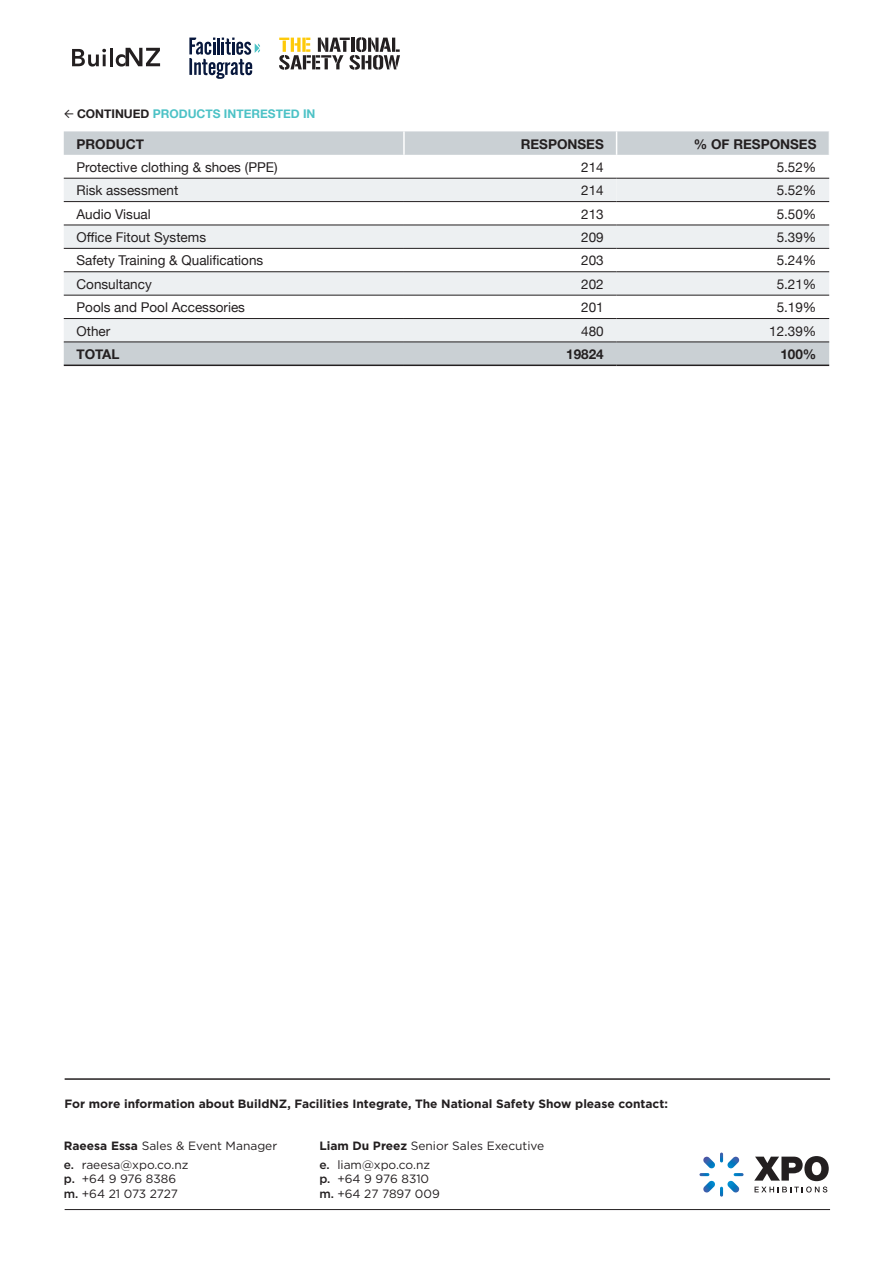
<style>
.page{position:relative;width:893px;height:1263px;background:#fff}
.page>*{position:absolute;margin:0;border:0;box-sizing:border-box;transform-origin:0 0}
.t1{font:13.5px "Helvetica Neue";color:#231f20}
.t2{font:700 13.5px "Helvetica Neue";color:#231f20}
.t3{font:12px/14.4px "Gotham";color:#231f20}
.t4{font:700 12px "Gotham";color:#231f20}
.t5{font:700 12px "Helvetica Neue";color:#4dc2c6}
.s1{font-family:"DIN2014";font-weight:600;color:#231f20}
.s2{color:#231f20}
.s3{font-weight:700}
.s4{font-weight:500}
</style>
<div class="page">
<svg style="left:64px;top:179px;width:765px;height:163px;fill:#edf0f2"></svg>
<div style="left:64px;top:343px;width:765px;height:22px;background:#cad0d4"></div>
<hr style="left:64px;top:201px;width:340px;height:1px;background:#231f20">
<hr style="left:404px;top:201px;width:213px;height:1px;background:#231f20">
<hr style="left:617px;top:201px;width:212px;height:1px;background:#231f20">
<hr style="left:64px;top:225px;width:340px;height:1px;background:#231f20">
<hr style="left:404px;top:225px;width:213px;height:1px;background:#231f20">
<hr style="left:617px;top:225px;width:212px;height:1px;background:#231f20">
<hr style="left:64px;top:248px;width:340px;height:1px;background:#231f20">
<hr style="left:404px;top:248px;width:213px;height:1px;background:#231f20">
<hr style="left:617px;top:248px;width:212px;height:1px;background:#231f20">
<hr style="left:64px;top:271px;width:340px;height:1px;background:#231f20">
<hr style="left:404px;top:271px;width:213px;height:1px;background:#231f20">
<hr style="left:617px;top:271px;width:212px;height:1px;background:#231f20">
<hr style="left:64px;top:295px;width:340px;height:1px;background:#231f20">
<hr style="left:404px;top:295px;width:213px;height:1px;background:#231f20">
<hr style="left:617px;top:295px;width:212px;height:1px;background:#231f20">
<hr style="left:64px;top:318px;width:340px;height:1px;background:#231f20">
<hr style="left:404px;top:318px;width:213px;height:1px;background:#231f20">
<hr style="left:617px;top:318px;width:212px;height:1px;background:#231f20">
<hr style="left:64px;top:342px;width:340px;height:1px;background:#231f20">
<hr style="left:404px;top:342px;width:213px;height:1px;background:#231f20">
<hr style="left:617px;top:342px;width:212px;height:1px;background:#231f20">
<hr style="left:64px;top:365px;width:340px;height:1px;background:#231f20">
<hr style="left:404px;top:365px;width:213px;height:1px;background:#231f20">
<hr style="left:617px;top:365px;width:212px;height:1px;background:#231f20">
<svg style="left:64px;top:131px;width:765px;height:24px"></svg>
<hr style="left:64px;top:178px;width:340px;height:1px;background:#231f20">
<hr style="left:404px;top:178px;width:213px;height:1px;background:#231f20">
<hr style="left:617px;top:178px;width:212px;height:1px;background:#231f20">
<svg style="left:699px;top:1152px;width:45px;height:44px"></svg>
<svg style="left:754px;top:1156px;width:75px;height:36px"></svg>
<hr style="left:65px;top:1078px;width:765px;height:2px;background:#231f20">
<hr style="left:65px;top:1209px;width:765px;height:1px;background:#231f20">
<svg style="left:189px;top:38px;width:71px;height:41px"></svg>
<svg style="left:72px;top:47px;width:89px;height:20px"></svg>
<svg style="left:279px;top:37px;width:121px;height:33px"></svg>
<p class="t5" style="left:64px;top:104px;width:253px"><span class="s1">←</span> <span class="s2">CONTINUED</span> PRODUCTS INTERESTED IN</p>
<p class="t2" style="left:77px;top:133px;width:69px">PRODUCT</p>
<p class="t2" style="left:521px;top:133px;width:85px">RESPONSES</p>
<p class="t2" style="left:694px;top:133px;width:124px">% OF RESPONSES</p>
<p class="t1" style="left:77px;top:157px;width:203px">Protective clothing &amp; shoes (PPE)</p>
<p class="t1" style="left:581px;top:157px;width:24px">214</p>
<p class="t1" style="left:777px;top:157px;width:41px">5.52%</p>
<p class="t1" style="left:77px;top:181px;width:103px">Risk assessment</p>
<p class="t1" style="left:581px;top:181px;width:24px">214</p>
<p class="t1" style="left:777px;top:181px;width:41px">5.52%</p>
<p class="t1" style="left:77px;top:204px;width:76px">Audio Visual</p>
<p class="t1" style="left:581px;top:204px;width:24px">213</p>
<p class="t1" style="left:777px;top:204px;width:41px">5.50%</p>
<p class="t1" style="left:77px;top:228px;width:131px">Office Fitout Systems</p>
<p class="t1" style="left:581px;top:228px;width:24px">209</p>
<p class="t1" style="left:777px;top:228px;width:41px">5.39%</p>
<p class="t1" style="left:77px;top:251px;width:188px">Safety Training &amp; Qualifications</p>
<p class="t1" style="left:581px;top:251px;width:24px">203</p>
<p class="t1" style="left:777px;top:251px;width:41px">5.24%</p>
<p class="t1" style="left:77px;top:274px;width:77px">Consultancy</p>
<p class="t1" style="left:581px;top:274px;width:24px">202</p>
<p class="t1" style="left:777px;top:274px;width:41px">5.21%</p>
<p class="t1" style="left:77px;top:298px;width:170px">Pools and Pool Accessories</p>
<p class="t1" style="left:581px;top:298px;width:24px">201</p>
<p class="t1" style="left:777px;top:298px;width:41px">5.19%</p>
<p class="t1" style="left:77px;top:321px;width:35px">Other</p>
<p class="t1" style="left:581px;top:321px;width:24px">480</p>
<p class="t1" style="left:769px;top:321px;width:49px">12.39%</p>
<p class="t2" style="left:77px;top:344px;width:45px">TOTAL</p>
<p class="t2" style="left:566px;top:344px;width:39px">19824</p>
<p class="t2" style="left:780px;top:344px;width:38px">100%</p>
<p class="t4" style="left:65px;top:1095px;width:605px">For more information about BuildNZ, Facilities Integrate, The National Safety Show please contact:</p>
<p class="t3" style="left:64px;top:1139px;width:215px"><span class="s3">Raeesa Essa</span> Sales &amp; Event Manager</p>
<p class="t3" style="left:64px;top:1157px;width:126px"><span class="s4">e.</span> raeesa@xpo.co.nz <span class="s4">p.</span> +64 9 976 8386 <span class="s4">m.</span> +64 21 073 2727</p>
<p class="t3" style="left:319px;top:1139px;width:227px"><span class="s3">Liam Du Preez</span> Senior Sales Executive</p>
<p class="t3" style="left:319px;top:1157px;width:112px"><span class="s4">e.</span> liam@xpo.co.nz</p>
<p class="t3" style="left:319px;top:1172px;width:111px"><span class="s4">p.</span> +64 9 976 8310</p>
<p class="t3" style="left:319px;top:1186px;width:122px"><span class="s4">m.</span> +64 27 7897 009</p>
</div>
